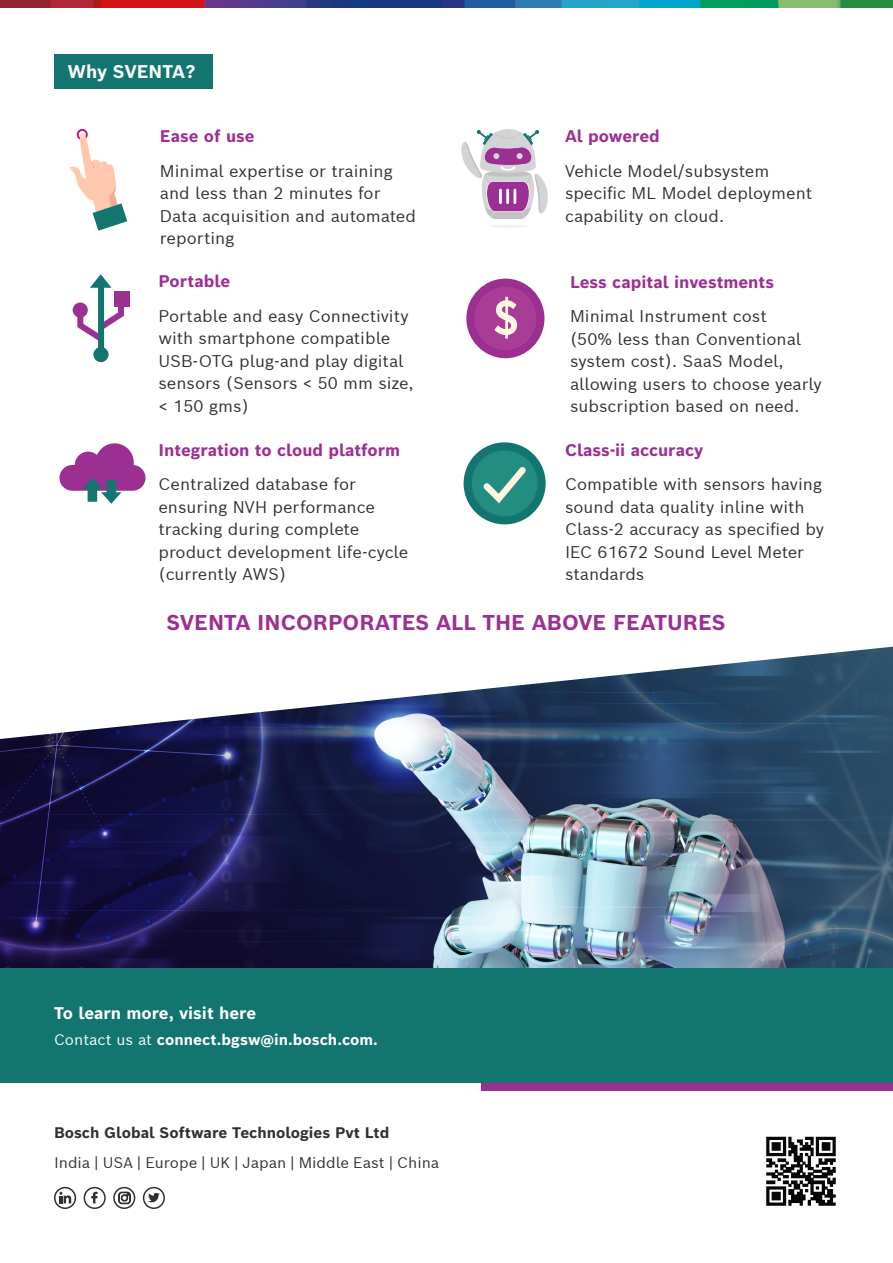
<style>
.page{position:relative;width:893px;height:1263px;background:#fff}
.page>*{position:absolute;margin:0;border:0;box-sizing:border-box;transform-origin:0 0}
.t1{font:700 21px "Bosch Sans";color:#9c2f92}
.t2{font:700 18px "Bosch Sans";color:#fff}
.t3{font:16.5px/22.5px "Bosch Sans";color:#2e3033}
.t4{font:700 16.5px "Bosch Sans";color:#9c2f92}
.t5{font:700 16.5px "Bosch Sans";color:#fff}
.t6{font:15px "Bosch Sans";color:#2e3033}
.t7{font:700 15px "Bosch Sans";color:#2e3033}
.t8{font:700 15px "Bosch Sans";color:#fff}
.s1{font-weight:400}
</style>
<div class="page">
<img style="left:766px;top:1136px;width:70px;height:70px">
<svg style="left:59px;top:1192px;width:12px;height:11px"></svg>
<div style="left:54px;top:1187px;width:22px;height:22px;border:2px solid #2e3033;border-radius:50%"></div>
<div style="left:84px;top:1187px;width:22px;height:22px;border:2px solid #2e3033;border-radius:50%"></div>
<div style="left:113px;top:1187px;width:22px;height:22px;border:2px solid #2e3033;border-radius:50%"></div>
<div style="left:143px;top:1187px;width:22px;height:22px;border:2px solid #2e3033;border-radius:50%"></div>
<svg style="left:91px;top:1192px;width:7px;height:11px"></svg>
<svg style="left:118px;top:1192px;width:13px;height:12px"></svg>
<svg style="left:148px;top:1192px;width:12px;height:10px"></svg>
<img style="left:0;top:0;width:893px;height:7px">
<div style="left:54px;top:54px;width:158px;height:35px;background:#137570"></div>
<svg style="left:70px;top:129px;width:57px;height:102px"></svg>
<svg style="left:461px;top:129px;width:87px;height:90px"></svg>
<hr style="left:499px;top:189px;width:3px;height:15px;background:#fff">
<hr style="left:506px;top:189px;width:3px;height:15px;background:#fff">
<hr style="left:513px;top:189px;width:3px;height:15px;background:#fff">
<hr style="left:489px;top:225px;width:40px;height:3px;background:#f0f0f0;border-radius:50%">
<svg style="left:74px;top:294px;width:53px;height:53px"></svg>
<div style="left:98px;top:283px;width:6px;height:73px;background:#137570"></div>
<svg style="left:90px;top:274px;width:22px;height:14px"></svg>
<div style="left:93px;top:347px;width:16px;height:15px;background:#137570;border-radius:50%"></div>
<div style="left:114px;top:291px;width:16px;height:15px;background:#9c2f92"></div>
<div style="left:466px;top:279px;width:78px;height:79px;background:#9c2f92;border-radius:50%"></div>
<svg style="left:473px;top:286px;width:65px;height:65px"></svg>
<svg style="left:59px;top:443px;width:87px;height:61px"></svg>
<div style="left:464px;top:442px;width:82px;height:82px;background:#137570;border-radius:50%"></div>
<svg style="left:471px;top:450px;width:67px;height:67px"></svg>
<img style="left:0;top:647px;width:893px;height:321px">
<div style="left:482px;top:976px;width:411px;height:114px;background:#9c2f92"></div>
<div style="left:0;top:968px;width:893px;height:115px;background:#137570"></div>
<p class="t2" style="left:68px;top:60px;width:129px">Why SVENTA?</p>
<p class="t4" style="left:160px;top:125px;width:96px">Ease of use</p>
<p class="t3" style="left:160px;top:159px;width:258px">Minimal expertise or training and less than 2 minutes for<br>Data acquisition and automated reporting</p>
<p class="t4" style="left:158px;top:270px;width:73px">Portable</p>
<p class="t3" style="left:158px;top:304px;width:257px">Portable and easy Connectivity with smartphone compatible<br>USB-OTG plug-and play digital sensors (Sensors &lt; 50 mm size, &lt; 150 gms)</p>
<p class="t4" style="left:158px;top:439px;width:243px">Integration to cloud platform</p>
<p class="t3" style="left:158px;top:472px;width:251px">Centralized database for ensuring NVH performance tracking during complete product development life-cycle (currently AWS)</p>
<p class="t4" style="left:565px;top:125px;width:96px">Al powered</p>
<p class="t3" style="left:565px;top:159px;width:249px">Vehicle Model/subsystem specific ML Model deployment capability on cloud.</p>
<p class="t4" style="left:570px;top:270px;width:206px">Less capital investments</p>
<p class="t3" style="left:570px;top:304px;width:253px">Minimal Instrument cost<br>(50% less than Conventional system cost). SaaS Model, allowing users to choose yearly subscription based on need.</p>
<p class="t4" style="left:565px;top:439px;width:140px">Class-ii accuracy</p>
<p class="t3" style="left:565px;top:472px;width:261px">Compatible with sensors having sound data quality inline with<br>Class-2 accuracy as specified by<br>IEC 61672 Sound Level Meter standards</p>
<p class="t1" style="left:166px;top:609px;width:561px">SVENTA INCORPORATES ALL THE ABOVE FEATURES</p>
<p class="t5" style="left:54px;top:1002px;width:204px">To learn more, visit here</p>
<p class="t8" style="left:54px;top:1029px;width:325px"><span class="s1">Contact us at</span> connect.bgsw@in.bosch.com.</p>
<p class="t7" style="left:54px;top:1123px;width:337px">Bosch Global Software Technologies Pvt Ltd</p>
<p class="t6" style="left:54px;top:1152px;width:387px">India | USA | Europe | UK | Japan | Middle East | China</p>
</div>
